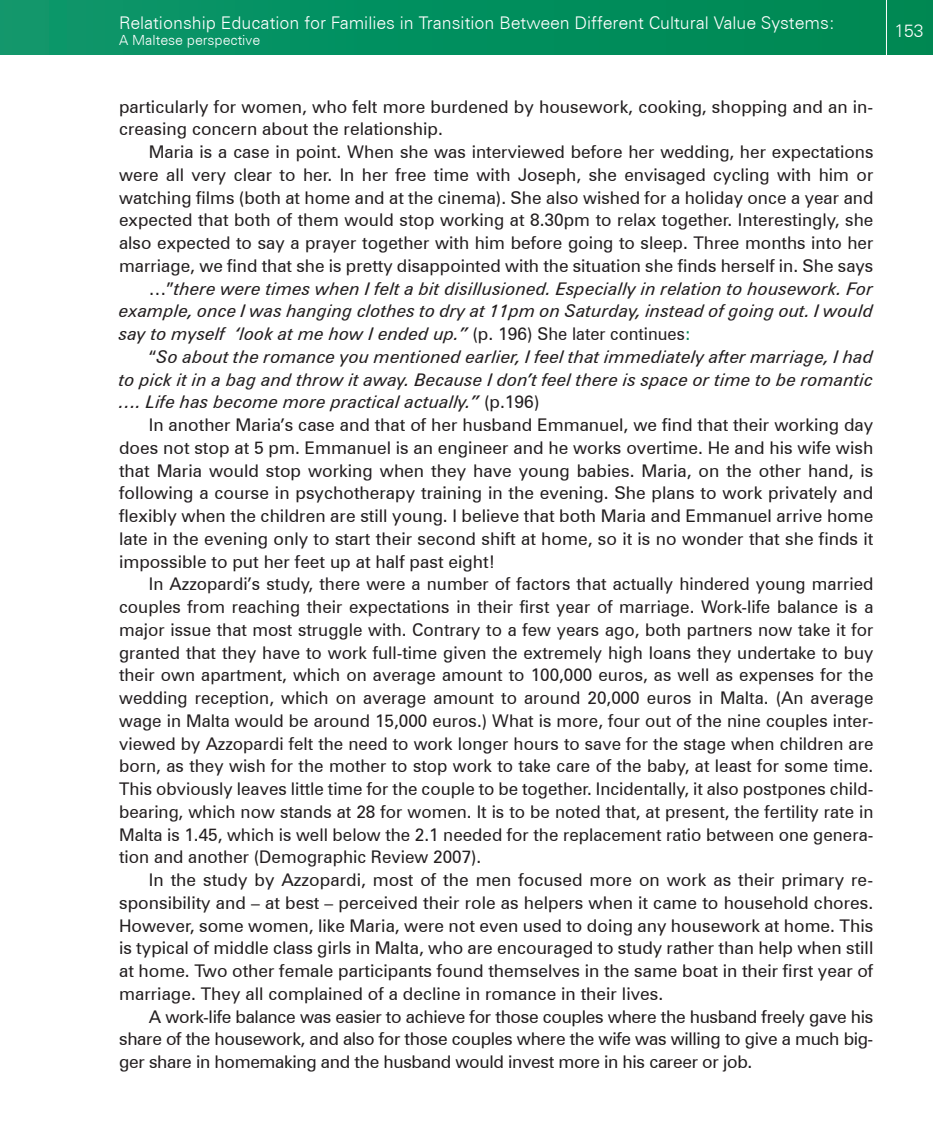
<style>
.page{position:relative;width:933px;height:1136px;background:#fff}
.page>*{position:absolute;margin:0;border:0;box-sizing:border-box;transform-origin:0 0}
.t1{font:17.5px/22.8px "Zurich BT";color:#231f20}
.t2{font:italic 17.5px "Zurich BT";color:#231f20}
.t3{font:17.5px "Zurich BT";letter-spacing:-.02em;color:#231f20}
.t4{font:300 17.5px "Zurich BT";color:#fff}
.t5{font:300 14px "Zurich BT";color:#fff}
.s1{font-style:normal}
.s2{font-style:normal;color:#008751}
</style>
<div class="page">
<div style="left:0;top:0;width:933px;height:55px;background:linear-gradient(to right,#0c976b,#008751)"></div>
<hr style="left:886px;top:0;width:1px;height:62px;background:#fff">
<p class="t4" style="left:119px;top:12px;width:717px">Relationship Education for Families in Transition Between Different Cultural Value Systems:</p>
<p class="t5" style="left:119px;top:32px;width:142px">A Maltese perspective</p>
<p class="t1" style="left:119px;top:95px;width:755px">particularly for women, who felt more burdened by housework, cooking, shopping and an in&shy;creasing concern about the relationship.</p>
<p class="t1" style="left:149px;top:140px;width:726px">Maria is a case in point. When she was interviewed before her wedding, her expectations</p>
<p class="t1" style="left:119px;top:163px;width:755px">were all very clear to her. In her free time with Joseph, she envisaged cycling with him or</p>
<p class="t1" style="left:119px;top:186px;width:756px">watching films (both at home and at the cinema). She also wished for a holiday once a year and</p>
<p class="t1" style="left:119px;top:209px;width:756px">expected that both of them would stop working at 8.30pm to relax together. Interestingly, she</p>
<p class="t1" style="left:119px;top:231px;width:756px">also expected to say a prayer together with him before going to sleep. Three months into her</p>
<p class="t1" style="left:119px;top:254px;width:756px">marriage, we find that she is pretty disappointed with the situation she finds herself in. She says</p>
<p class="t2" style="left:149px;top:278px;width:726px"><span class="s1">…”</span>there were times when I felt a bit disillusioned. Especially in relation to housework. For</p>
<p class="t2" style="left:119px;top:300px;width:755px">example, once I was hanging clothes to dry at 11pm on Saturday, instead of going out. I would</p>
<p class="t2" style="left:119px;top:323px;width:573px">say to myself ‘look at me how I ended up.” <span class="s1">(p. 196) She later continues</span><span class="s2">:</span></p>
<p class="t2" style="left:149px;top:346px;width:726px"><span class="s1">“</span>So about the romance you mentioned earlier, I feel that immediately after marriage, I had</p>
<p class="t2" style="left:119px;top:369px;width:756px">to pick it in a bag and throw it away. Because I don’t feel there is space or time to be romantic</p>
<p class="t2" style="left:119px;top:391px;width:422px">…. Life has become more practical actually.” <span class="s1">(p.196)</span></p>
<p class="t1" style="left:149px;top:413px;width:726px">In another Maria’s case and that of her husband Emmanuel, we find that their working day</p>
<p class="t1" style="left:119px;top:436px;width:755px">does not stop at 5 pm. Emmanuel is an engineer and he works overtime. He and his wife wish</p>
<p class="t1" style="left:119px;top:459px;width:756px">that Maria would stop working when they have young babies. Maria, on the other hand, is</p>
<p class="t1" style="left:119px;top:482px;width:756px">following a course in psychotherapy training in the evening. She plans to work privately and</p>
<p class="t1" style="left:119px;top:504px;width:756px">flexibly when the children are still young. I believe that both Maria and Emmanuel arrive home</p>
<p class="t1" style="left:119px;top:527px;width:756px">late in the evening only to start their second shift at home, so it is no wonder that she finds it</p>
<p class="t1" style="left:119px;top:550px;width:377px">impossible to put her feet up at half past eight!</p>
<p class="t1" style="left:149px;top:573px;width:726px">In Azzopardi’s study, there were a number of factors that actually hindered young married</p>
<p class="t1" style="left:119px;top:595px;width:756px">couples from reaching their expectations in their first year of marriage. Work-life balance is a</p>
<p class="t1" style="left:119px;top:618px;width:756px">major issue that most struggle with. Contrary to a few years ago, both partners now take it for</p>
<p class="t1" style="left:119px;top:641px;width:756px">granted that they have to work full-time given the extremely high loans they undertake to buy</p>
<p class="t1" style="left:119px;top:664px;width:756px">their own apartment, which on average amount to 100,000 euros, as well as expenses for the</p>
<p class="t1" style="left:119px;top:686px;width:756px">wedding reception, which on average amount to around 20,000 euros in Malta. (An average</p>
<p class="t1" style="left:119px;top:709px;width:756px">wage in Malta would be around 15,000 euros.) What is more, four out of the nine couples inter-</p>
<p class="t1" style="left:119px;top:732px;width:756px">viewed by Azzopardi felt the need to work longer hours to save for the stage when children are</p>
<p class="t1" style="left:119px;top:755px;width:755px">born, as they wish for the mother to stop work to take care of the baby, at least for some time.</p>
<p class="t1" style="left:119px;top:777px;width:755px">This obviously leaves little time for the couple to be together. Incidentally, it also postpones child-</p>
<p class="t1" style="left:119px;top:800px;width:756px">bearing, which now stands at 28 for women. It is to be noted that, at present, the fertility rate in</p>
<p class="t1" style="left:119px;top:823px;width:756px">Malta is 1.45, which is well below the 2.1 needed for the replacement ratio between one genera-</p>
<p class="t1" style="left:119px;top:846px;width:364px">tion and another (Demographic Review 2007).</p>
<p class="t1" style="left:149px;top:868px;width:726px">In the study by Azzopardi, most of the men focused more on work as their primary re-</p>
<p class="t1" style="left:119px;top:891px;width:755px">sponsibility and – at best – perceived their role as helpers when it came to household chores.</p>
<p class="t1" style="left:119px;top:914px;width:755px">However, some women, like Maria, were not even used to doing any housework at home. This</p>
<p class="t1" style="left:119px;top:937px;width:755px">is typical of middle class girls in Malta, who are encouraged to study rather than help when still</p>
<p class="t1" style="left:119px;top:959px;width:755px">at home. Two other female participants found themselves in the same boat in their first year of</p>
<p class="t1" style="left:119px;top:982px;width:545px">marriage. They all complained of a decline in romance in their lives.</p>
<p class="t3" style="left:149px;top:1006px;width:726px">A work-life balance was easier to achieve for those couples where the husband freely gave his</p>
<p class="t3" style="left:119px;top:1028px;width:756px">share of the housework, and also for those couples where the wife was willing to give a much big-</p>
<p class="t3" style="left:119px;top:1051px;width:635px">ger share in homemaking and the husband would invest more in his career or job.</p>
<p class="t4" style="left:894px;top:20px;width:31px">153</p>
</div>
